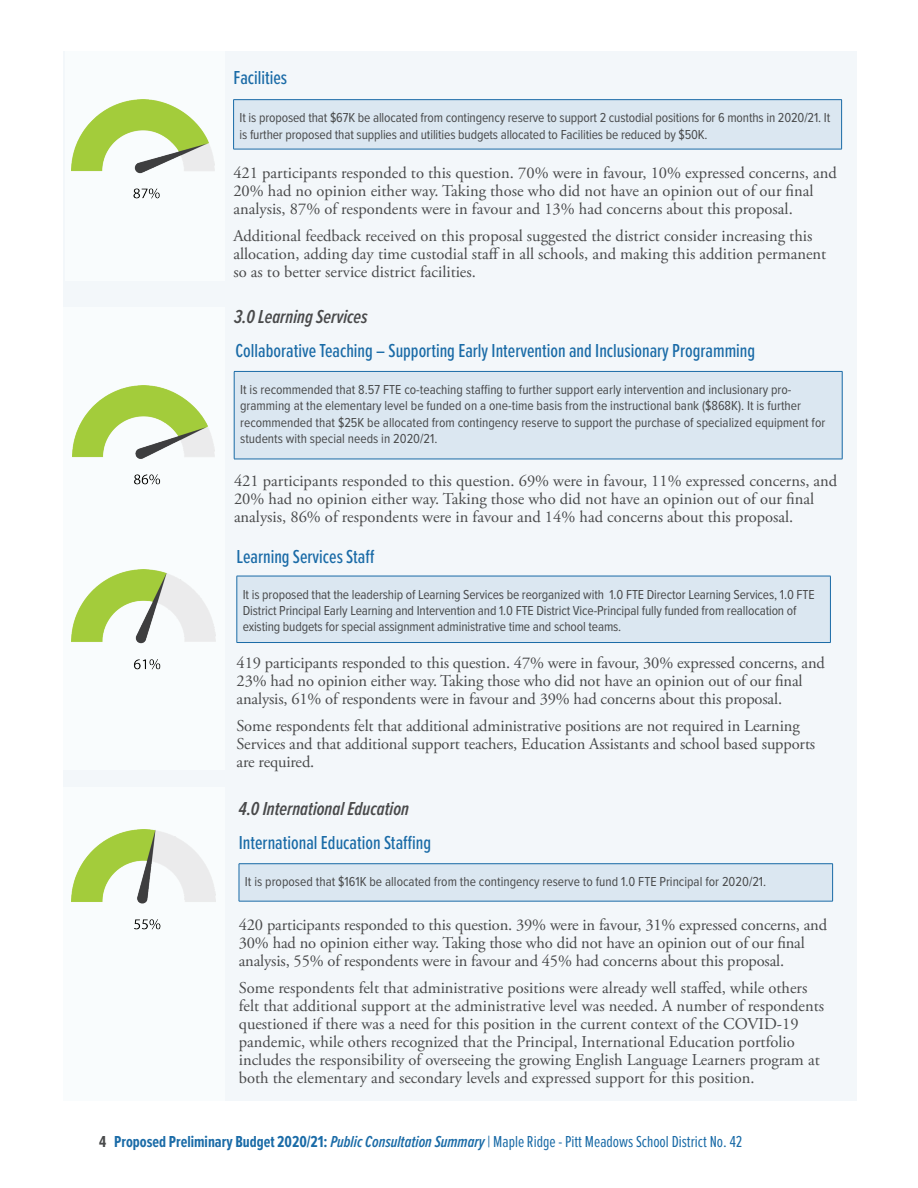
<style>
.page{position:relative;width:918px;height:1188px;background:#fff}
.page>*{position:absolute;margin:0;border:0;box-sizing:border-box;transform-origin:0 0}
.t1{font:500 19.5px "Proxima Nova Ex Cn";color:#1a6ba7}
.t2{font:italic 600 19.5px "Proxima Nova Ex Cn";color:#494a4b}
.t3{font:16.5px/18px "Adobe Garamond Pro";color:#494a4b}
.t4{font:16.5px "Proxima Nova Ex Cn";color:#1a6ba7}
.t5{font:13.5px/16.2px "Proxima Nova Cond";letter-spacing:-.01em;color:#494a4b}
.s1{font-weight:700;color:#494a4b}
.s2{font-weight:700}
.s3{font-weight:600;font-style:italic}
</style>
<div class="page">
<div style="left:63px;top:52px;width:793px;height:1049px;background:#f3f7fa"></div>
<div style="left:63px;top:307px;width:161px;height:462px;background:#f9fcfd"></div>
<div style="left:63px;top:787px;width:161px;height:314px;background:#f9fcfd"></div>
<div style="left:234px;top:371px;width:608px;height:88px;background:#dbe7f1"></div>
<hr style="left:234px;top:372px;width:1px;height:87px;background:#1a6ba7">
<hr style="left:842px;top:372px;width:1px;height:87px;background:#1a6ba7">
<hr style="left:234px;top:459px;width:608px;height:1px;background:#1a6ba7">
<hr style="left:234px;top:371px;width:608px;height:1px;background:#1a6ba7">
<img style="left:73px;top:386px;width:141px;height:99px">
<div style="left:65px;top:52px;width:159px;height:229px;background:#f9fcfd"></div>
<div style="left:237px;top:576px;width:593px;height:67px;background:#dbe7f1"></div>
<hr style="left:237px;top:576px;width:1px;height:66px;background:#1a6ba7">
<hr style="left:830px;top:576px;width:1px;height:66px;background:#1a6ba7">
<hr style="left:237px;top:642px;width:594px;height:1px;background:#1a6ba7">
<hr style="left:237px;top:576px;width:594px;height:1px;background:#1a6ba7">
<img style="left:71px;top:570px;width:144px;height:100px">
<div style="left:239px;top:864px;width:594px;height:37px;background:#dbe7f1"></div>
<hr style="left:239px;top:864px;width:1px;height:37px;background:#1a6ba7">
<hr style="left:832px;top:864px;width:1px;height:37px;background:#1a6ba7">
<hr style="left:239px;top:901px;width:594px;height:1px;background:#1a6ba7">
<hr style="left:239px;top:863px;width:594px;height:1px;background:#1a6ba7">
<img style="left:72px;top:830px;width:143px;height:100px">
<div style="left:234px;top:100px;width:608px;height:49px;background:#dbe7f1"></div>
<hr style="left:233px;top:100px;width:1px;height:49px;background:#1a6ba7">
<hr style="left:841px;top:100px;width:1px;height:49px;background:#1a6ba7">
<hr style="left:233px;top:149px;width:609px;height:1px;background:#1a6ba7">
<hr style="left:233px;top:99px;width:609px;height:1px;background:#1a6ba7">
<img style="left:71px;top:100px;width:143px;height:99px">
<p class="t1" style="left:233px;top:66px;width:55px">Facilities</p>
<p class="t5" style="left:240px;top:110px;width:592px">It is proposed that $67K be allocated from contingency reserve to support 2 custodial positions for 6 months in 2020/21. It is further proposed that supplies and utilities budgets allocated to Facilities be reduced by $50K.</p>
<p class="t3" style="left:233px;top:164px;width:605px">421 participants responded to this question. 70% were in favour, 10% expressed concerns, and<br>20% had no opinion either way. Taking those who did not have an opinion out of our final analysis, 87% of respondents were in favour and 13% had concerns about this proposal.</p>
<p class="t3" style="left:233px;top:227px;width:594px">Additional feedback received on this proposal suggested the district consider increasing this allocation, adding day time custodial staff in all schools, and making this addition permanent so as to better service district facilities.</p>
<p class="t2" style="left:234px;top:304px;width:135px">3.0 Learning Services</p>
<p class="t1" style="left:236px;top:339px;width:521px">Collaborative Teaching – Supporting Early Intervention and Inclusionary Programming</p>
<p class="t5" style="left:240px;top:382px;width:587px">It is recommended that 8.57 FTE co-teaching staffing to further support early intervention and inclusionary pro&shy;gramming at the elementary level be funded on a one-time basis from the instructional bank ($868K). It is further recommended that $25K be allocated from contingency reserve to support the purchase of specialized equipment for students with special needs in 2020/21.</p>
<p class="t3" style="left:234px;top:472px;width:605px">421 participants responded to this question. 69% were in favour, 11% expressed concerns, and<br>20% had no opinion either way. Taking those who did not have an opinion out of our final analysis, 86% of respondents were in favour and 14% had concerns about this proposal.</p>
<p class="t1" style="left:237px;top:545px;width:139px">Learning Services Staff</p>
<p class="t5" style="left:243px;top:586px;width:573px">It is proposed that the leadership of Learning Services be reorganized with 1.0 FTE Director Learning Services, 1.0 FTE<br>District Principal Early Learning and Intervention and 1.0 FTE District Vice-Principal fully funded from reallocation of existing budgets for special assignment administrative time and school teams.</p>
<p class="t3" style="left:237px;top:654px;width:590px">419 participants responded to this question. 47% were in favour, 30% expressed concerns, and<br>23% had no opinion either way. Taking those who did not have an opinion out of our final analysis, 61% of respondents were in favour and 39% had concerns about this proposal.</p>
<p class="t3" style="left:237px;top:717px;width:580px">Some respondents felt that additional administrative positions are not required in Learning<br>Services and that additional support teachers, Education Assistants and school based supports are required.</p>
<p class="t2" style="left:239px;top:797px;width:172px">4.0 International Education</p>
<p class="t1" style="left:239px;top:831px;width:194px">International Education Staffing</p>
<p class="t5" style="left:245px;top:874px;width:523px">It is proposed that $161K be allocated from the contingency reserve to fund 1.0 FTE Principal for 2020/21.</p>
<p class="t3" style="left:239px;top:916px;width:590px">420 participants responded to this question. 39% were in favour, 31% expressed concerns, and<br>30% had no opinion either way. Taking those who did not have an opinion out of our final analysis, 55% of respondents were in favour and 45% had concerns about this proposal.</p>
<p class="t3" style="left:239px;top:979px;width:587px">Some respondents felt that administrative positions were already well staffed, while others felt that additional support at the administrative level was needed. A number of respondents questioned if there was a need for this position in the current context of the COVID-19 pandemic, while others recognized that the Principal, International Education portfolio includes the responsibility of overseeing the growing English Language Learners program at both the elementary and secondary levels and expressed support for this position.</p>
<p class="t4" style="left:99px;top:1131px;width:645px"><span class="s1">4</span> <span class="s2">Proposed Preliminary Budget 2020/21:</span> <span class="s3">Public Consultation Summary</span> | Maple Ridge - Pitt Meadows School District No. 42</p>
</div>
